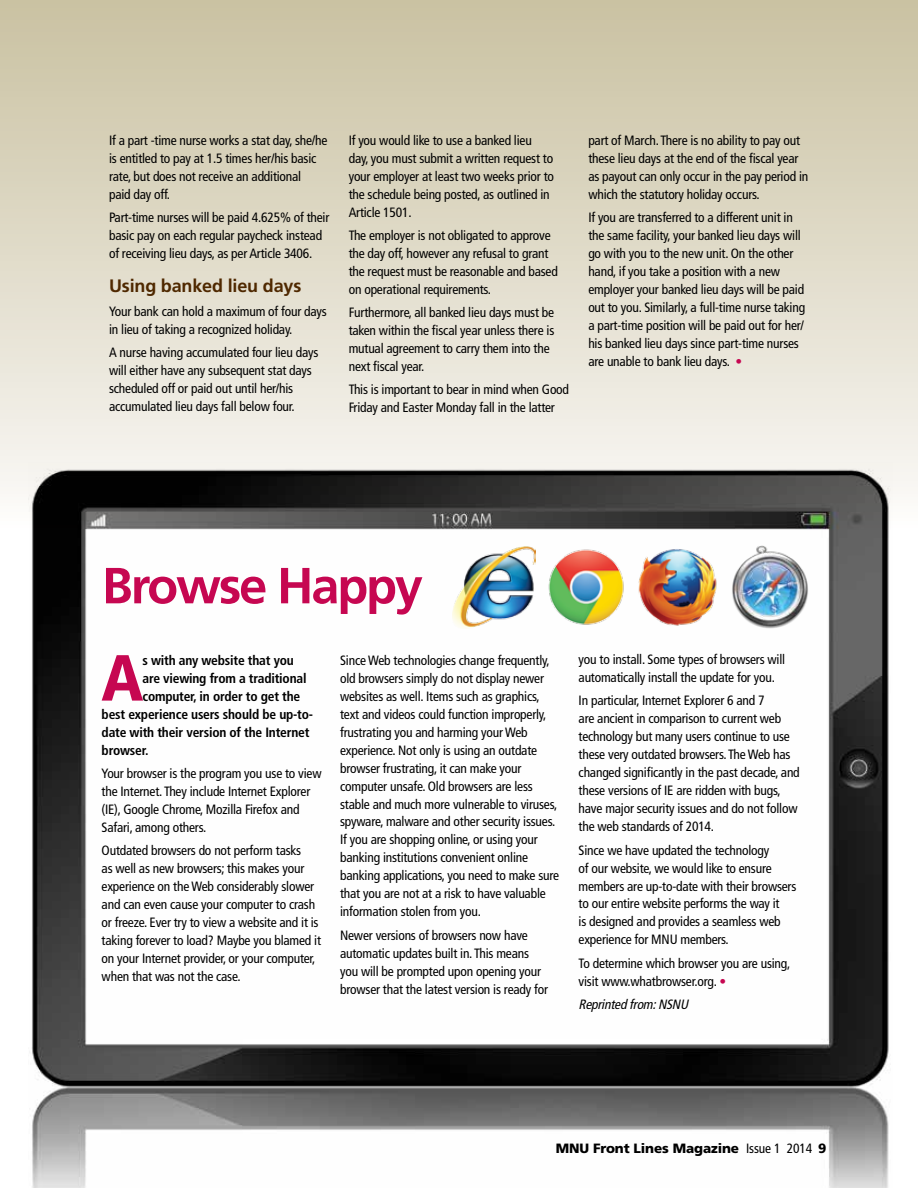
<style>
.page{position:relative;width:918px;height:1188px;background:#fff}
.page>*{position:absolute;margin:0;border:0;box-sizing:border-box;transform-origin:0 0}
.t1{font:900 condensed 65.1px "Frutiger LT Std";color:#c60751}
.t2{font:700 50.7px "Frutiger";letter-spacing:-.045em;color:#c60751}
.t3{font:700 18px "Frutiger";letter-spacing:-.01em;color:#4f2800}
.t4{font:condensed 13.5px/18px "Frutiger LT Std";letter-spacing:-.015em;color:#000}
.t5{font:700 condensed 13.5px "Frutiger LT Std";letter-spacing:-.015em;color:#000}
.t6{font:900 13.5px "Frutiger LT Std";letter-spacing:-.01em;color:#000}
.t7{font:italic condensed 13.5px "Frutiger";letter-spacing:-.015em;color:#000}
.s1{color:#c60751}
.s2{font-weight:400;font-stretch:condensed}
</style>
<div class="page">
<div style="left:0;top:0;width:918px;height:530px;background:linear-gradient(to bottom,#c9c0a0,#fcfaf9)"></div>
<img style="left:28px;top:462px;width:865px;height:726px">
<img style="left:452px;top:545px;width:83px;height:84px">
<img style="left:544px;top:546px;width:84px;height:82px">
<img style="left:637px;top:547px;width:83px;height:80px">
<img style="left:728px;top:545px;width:83px;height:84px">
<p class="t4" style="left:109px;top:132px;width:220px">If a part -time nurse works a stat day, she/he is entitled to pay at 1.5 times her/his basic rate, but does not receive an additional<br>paid day off.</p>
<p class="t4" style="left:109px;top:209px;width:222px">Part-time nurses will be paid 4.625% of their basic pay on each regular paycheck instead of receiving lieu days, as per Article 3406.</p>
<h3 class="t3" style="left:109px;top:275px;width:194px">Using banked lieu days</h3>
<p class="t4" style="left:109px;top:303px;width:219px">Your bank can hold a maximum of four days in lieu of taking a recognized holiday.</p>
<p class="t4" style="left:109px;top:344px;width:211px">A nurse having accumulated four lieu days will either have any subsequent stat days scheduled off or paid out until her/his accumulated lieu days fall below four.</p>
<p class="t4" style="left:349px;top:132px;width:207px">If you would like to use a banked lieu day, you must submit a written request to your employer at least two weeks prior to the schedule being posted, as outlined in Article 1501.</p>
<p class="t4" style="left:349px;top:227px;width:211px">The employer is not obligated to approve the day off, however any refusal to grant the request must be reasonable and based on operational requirements.</p>
<p class="t4" style="left:349px;top:304px;width:207px">Furthermore, all banked lieu days must be taken within the fiscal year unless there is mutual agreement to carry them into the next fiscal year.</p>
<p class="t4" style="left:349px;top:381px;width:222px">This is important to bear in mind when Good<br>Friday and Easter Monday fall in the latter</p>
<p class="t4" style="left:588px;top:131px;width:221px">part of March. There is no ability to pay out these lieu days at the end of the fiscal year as payout can only occur in the pay period in which the statutory holiday occurs.</p>
<p class="t4" style="left:588px;top:209px;width:218px">If you are transferred to a different unit in the same facility, your banked lieu days will go with you to the new unit. On the other hand, if you take a position with a new employer your banked lieu days will be paid out to you. Similarly, a full-time nurse taking a part-time position will be paid out for her/ his banked lieu days since part-time nurses are unable to bank lieu days. <span class="s1">•</span></p>
<h2 class="t2" style="left:102px;top:556px;width:323px">Browse Happy</h2>
<h1 class="t1" style="left:101px;top:639px;width:44px">A</h1>
<p class="t5" style="left:142px;top:652px;width:153px">s with any website that you</p>
<p class="t5" style="left:142px;top:670px;width:166px">are viewing from a traditional</p>
<p class="t5" style="left:142px;top:688px;width:159px">computer, in order to get the</p>
<p class="t5" style="left:102px;top:706px;width:213px">best experience users should be up-to-</p>
<p class="t5" style="left:102px;top:724px;width:209px">date with their version of the Internet</p>
<p class="t5" style="left:102px;top:742px;width:48px">browser.</p>
<p class="t4" style="left:102px;top:764px;width:222px">Your browser is the program you use to view the Internet. They include Internet Explorer (IE), Google Chrome, Mozilla Firefox and Safari, among others.</p>
<p class="t4" style="left:102px;top:841px;width:221px">Outdated browsers do not perform tasks<br>as well as new browsers; this makes your experience on the Web considerably slower and can even cause your computer to crash or freeze. Ever try to view a website and it is taking forever to load? Maybe you blamed it on your Internet provider, or your computer, when that was not the case.</p>
<p class="t4" style="left:340px;top:651px;width:221px">Since Web technologies change frequently, old browsers simply do not display newer websites as well. Items such as graphics, text and videos could function improperly, frustrating you and harming your Web experience. Not only is using an outdate browser frustrating, it can make your computer unsafe. Old browsers are less stable and much more vulnerable to viruses, spyware, malware and other security issues.<br>If you are shopping online, or using your banking institutions convenient online banking applications, you need to make sure that you are not at a risk to have valuable information stolen from you.</p>
<p class="t4" style="left:340px;top:926px;width:209px">Newer versions of browsers now have automatic updates built in. This means you will be prompted upon opening your browser that the latest version is ready for</p>
<p class="t4" style="left:579px;top:651px;width:208px">you to install. Some types of browsers will automatically install the update for you.</p>
<p class="t4" style="left:579px;top:692px;width:223px">In particular, Internet Explorer 6 and 7<br>are ancient in comparison to current web technology but many users continue to use these very outdated browsers. The Web has changed significantly in the past decade, and these versions of IE are ridden with bugs, have major security issues and do not follow the web standards of 2014.</p>
<p class="t4" style="left:579px;top:841px;width:219px">Since we have updated the technology<br>of our website, we would like to ensure members are up-to-date with their browsers to our entire website performs the way it<br>is designed and provides a seamless web experience for MNU members.</p>
<p class="t4" style="left:579px;top:954px;width:213px">To determine which browser you are using, visit www.whatbrowser.org. <span class="s1">•</span></p>
<p class="t7" style="left:579px;top:996px;width:111px">Reprinted from: NSNU</p>
<p class="t6" style="left:556px;top:1140px;width:272px">MNU Front Lines Magazine <span class="s2">Issue 1 2014</span> 9</p>
</div>
